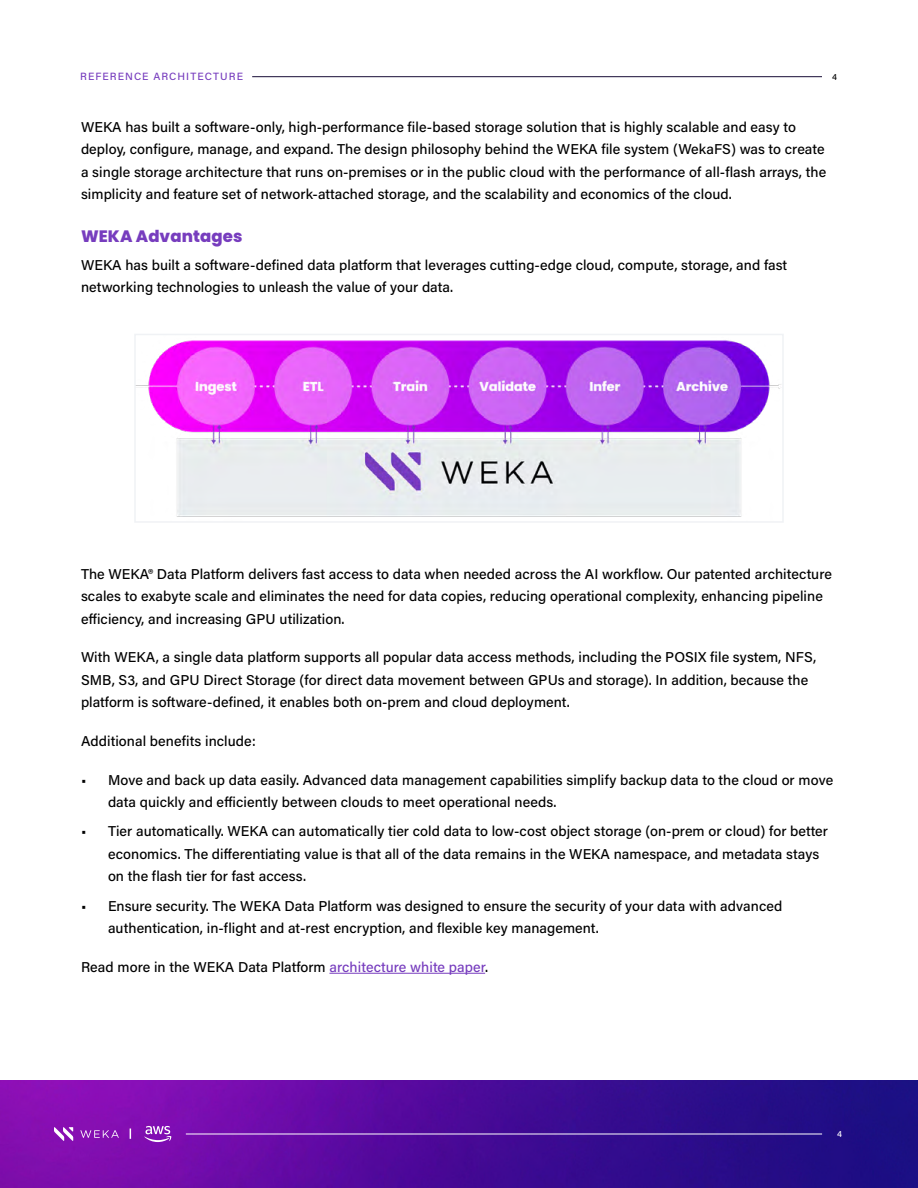
<style>
.page{position:relative;width:918px;height:1188px;background:#fff}
.page>*{position:absolute;margin:0;border:0;box-sizing:border-box;transform-origin:0 0}
.t1{font:800 16.5px "Poppins";letter-spacing:.005em;color:#773dbe}
.t2{font:500 14.25px/22.5px "Acumin Pro";letter-spacing:.005em;color:#000}
.t3{font:500 10.5px "Acumin Pro";letter-spacing:.1em;color:#773dbe}
.t4{font:500 9px "Acumin Pro";color:#fff}
.t5{font:500 9px "Acumin Pro";color:#000}
.s1{color:#773dbe}
</style>
<div class="page">
<img style="left:0;top:1080px;width:918px;height:108px">
<svg style="left:54px;top:1127px;width:19px;height:14px"></svg>
<svg style="left:80px;top:1130px;width:39px;height:8px"></svg>
<hr style="left:252px;top:76px;width:570px;height:1px;background:#180d36">
<svg style="left:144px;top:1126px;width:28px;height:16px"></svg>
<hr style="left:186px;top:1134px;width:636px;height:1px;background:#fff">
<hr style="left:329px;top:973px;width:156px;height:1px;background:#773dbe">
<img style="left:137px;top:340px;width:644px;height:177px">
<div style="left:134px;top:334px;width:650px;height:189px;border:2px solid #f0f2f5"></div>
<p class="t3" style="left:80px;top:69px;width:164px">REFERENCE ARCHITECTURE</p>
<p class="t5" style="left:832px;top:70px;width:6px">4</p>
<p class="t2" style="left:81px;top:115px;width:747px">WEKA has built a software-only, high-performance file-based storage solution that is highly scalable and easy to deploy, configure, manage, and expand. The design philosophy behind the WEKA file system (WekaFS) was to create a single storage architecture that runs on-premises or in the public cloud with the performance of all-flash arrays, the simplicity and feature set of network-attached storage, and the scalability and economics of the cloud.</p>
<p class="t1" style="left:81px;top:227px;width:163px">WEKA Advantages</p>
<p class="t2" style="left:81px;top:253px;width:708px">WEKA has built a software-defined data platform that leverages cutting-edge cloud, compute, storage, and fast networking technologies to unleash the value of your data.</p>
<p class="t2" style="left:81px;top:562px;width:752px">The WEKA® Data Platform delivers fast access to data when needed across the AI workflow. Our patented architecture scales to exabyte scale and eliminates the need for data copies, reducing operational complexity, enhancing pipeline efficiency, and increasing GPU utilization.</p>
<p class="t2" style="left:81px;top:645px;width:737px">With WEKA, a single data platform supports all popular data access methods, including the POSIX file system, NFS,<br>SMB, S3, and GPU Direct Storage (for direct data movement between GPUs and storage). In addition, because the platform is software-defined, it enables both on-prem and cloud deployment.</p>
<p class="t2" style="left:81px;top:729px;width:176px">Additional benefits include:</p>
<p class="t2" style="left:108px;top:768px;width:727px;text-indent:-27px">• Move and back up data easily. Advanced data management capabilities simplify backup data to the cloud or move data quickly and efficiently between clouds to meet operational needs.</p>
<p class="t2" style="left:108px;top:820px;width:722px;text-indent:-27px">• Tier automatically. WEKA can automatically tier cold data to low-cost object storage (on-prem or cloud) for better economics. The differentiating value is that all of the data remains in the WEKA namespace, and metadata stays on the flash tier for fast access.</p>
<p class="t2" style="left:108px;top:894px;width:676px;text-indent:-27px">• Ensure security. The WEKA Data Platform was designed to ensure the security of your data with advanced authentication, in-flight and at-rest encryption, and flexible key management.</p>
<p class="t2" style="left:81px;top:955px;width:409px">Read more in the WEKA Data Platform <span class="s1">architecture white paper</span>.</p>
<p class="t4" style="left:837px;top:1128px;width:6px">4</p>
</div>
